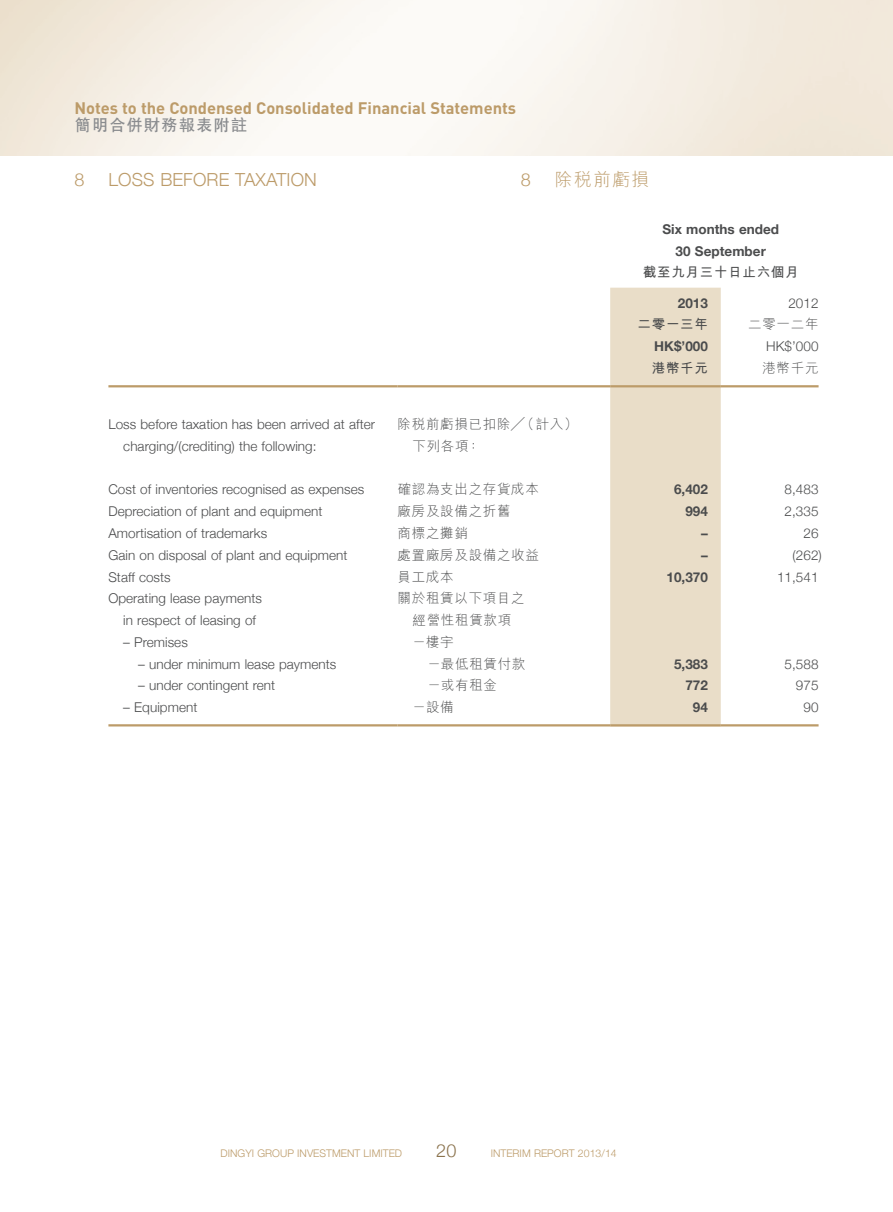
<style>
.page{position:relative;width:893px;height:1212px;background:#fff}
.page>*{position:absolute;margin:0;border:0;box-sizing:border-box;transform-origin:0 0}
.Heading_1{font:300 18px "Helvetica Neue";letter-spacing:.01em;color:#bc9b69}
.C_Heading_1{font:300 18px "M Hei HK";letter-spacing:.06em;color:#bc9b69}
.t1{font:300 18px "Helvetica Neue";color:#8a724c}
.C_Heading_1-2{font:300 18px "Helvetica Neue";color:#bc9b69}
.t2{font:700 16.5px "DIN";color:#bc9b69}
.t3{font:700 16.5px "C Hei 2 HK";letter-spacing:.055em;color:#8a8c8f}
.Body_Text{font:300 13.5px/21.8px "Helvetica Neue";letter-spacing:.005em;color:#4b4c4d}
.C_Body_Text{font:300 13.5px/21.8px "M Hei HK";letter-spacing:.055em;color:#4b4c4d}
.Body_Text-2{font:700 13.5px "Helvetica Neue";letter-spacing:.005em;color:#4b4c4d}
.Body_Text-3{font:700 13.5px "M Hei HK";letter-spacing:.055em;color:#4b4c4d}
.Body_Text-4{font:300 13.5px "M Hei HK";letter-spacing:.055em;color:#4b4c4d}
.t4{font:300 10.5px "Helvetica Neue";letter-spacing:.005em;color:#bc9b69}
</style>
<div class="page">
<div style="left:610px;top:288px;width:111px;height:436px;background:#e9ddc8"></div>
<hr style="left:108px;top:385px;width:290px;height:2px;background:#bc9b69">
<hr style="left:398px;top:385px;width:212px;height:2px;background:#bc9b69">
<hr style="left:610px;top:385px;width:111px;height:2px;background:#bc9b69">
<hr style="left:721px;top:385px;width:98px;height:2px;background:#bc9b69">
<hr style="left:108px;top:724px;width:290px;height:2px;background:#bc9b69">
<hr style="left:398px;top:724px;width:212px;height:2px;background:#bc9b69">
<hr style="left:610px;top:724px;width:111px;height:2px;background:#bc9b69">
<hr style="left:721px;top:724px;width:98px;height:2px;background:#bc9b69">
<p class="t2" style="left:74px;top:97px;width:443px">Notes to the Condensed Consolidated Financial Statements</p>
<p class="t3" style="left:74px;top:116px;width:174px">簡明合併財務報表附註</p>
<p class="Heading_1" style="left:74px;top:169px;width:12px">8</p>
<p class="Heading_1" style="left:108px;top:169px;width:210px">LOSS BEFORE TAXATION</p>
<p class="C_Heading_1-2" style="left:521px;top:169px;width:12px">8</p>
<p class="C_Heading_1" style="left:555px;top:170px;width:96px">除稅前虧損</p>
<p class="Body_Text-2" style="left:662px;top:221px;width:118px">Six months ended</p>
<p class="Body_Text-2" style="left:676px;top:242px;width:92px">30 September</p>
<p class="Body_Text-3" style="left:643px;top:263px;width:157px">截至九月三十日止六個月</p>
<p class="Body_Text-2" style="left:678px;top:294px;width:32px">2013</p>
<p class="Body_Text" style="left:788px;top:292px;width:32px">2012</p>
<p class="Body_Text-3" style="left:638px;top:315px;width:72px">二零一三年</p>
<p class="Body_Text-4" style="left:748px;top:318px;width:72px">二零一二年</p>
<p class="Body_Text-2" style="left:654px;top:338px;width:55px">HK$’000</p>
<p class="Body_Text" style="left:766px;top:335px;width:54px">HK$’000</p>
<p class="Body_Text-3" style="left:652px;top:358px;width:58px">港幣千元</p>
<p class="Body_Text-4" style="left:762px;top:361px;width:58px">港幣千元</p>
<p class="Body_Text" style="left:123px;top:413px;width:253px;text-indent:-15px">Loss before taxation has been arrived at after charging/(crediting) the following:</p>
<p class="C_Body_Text" style="left:412px;top:413px;width:167px;text-indent:-15px">除稅前虧損已扣除╱（計入）下列各項：</p>
<p class="Body_Text" style="left:108px;top:478px;width:257px">Cost of inventories recognised as expenses</p>
<p class="C_Body_Text" style="left:398px;top:478px;width:143px">確認為支出之存貨成本</p>
<p class="Body_Text-2" style="left:674px;top:481px;width:35px">6,402</p>
<p class="Body_Text" style="left:785px;top:478px;width:35px">8,483</p>
<p class="Body_Text" style="left:108px;top:500px;width:215px">Depreciation of plant and equipment</p>
<p class="C_Body_Text" style="left:398px;top:500px;width:115px">廠房及設備之折舊</p>
<p class="Body_Text-2" style="left:685px;top:503px;width:24px">994</p>
<p class="Body_Text" style="left:785px;top:500px;width:35px">2,335</p>
<p class="Body_Text" style="left:108px;top:522px;width:160px">Amortisation of trademarks</p>
<p class="C_Body_Text" style="left:398px;top:522px;width:72px">商標之攤銷</p>
<p class="Body_Text-2" style="left:701px;top:525px;width:8px">–</p>
<p class="Body_Text" style="left:803px;top:522px;width:17px">26</p>
<p class="Body_Text" style="left:108px;top:544px;width:241px">Gain on disposal of plant and equipment</p>
<p class="C_Body_Text" style="left:398px;top:544px;width:143px">處置廠房及設備之收益</p>
<p class="Body_Text-2" style="left:701px;top:547px;width:8px">–</p>
<p class="Body_Text" style="left:793px;top:544px;width:31px">(262)</p>
<p class="Body_Text" style="left:108px;top:565px;width:64px">Staff costs</p>
<p class="C_Body_Text" style="left:398px;top:565px;width:58px">員工成本</p>
<p class="Body_Text-2" style="left:666px;top:568px;width:43px">10,370</p>
<p class="Body_Text" style="left:777px;top:565px;width:43px">11,541</p>
<p class="Body_Text" style="left:123px;top:587px;width:140px;text-indent:-15px">Operating lease payments in respect of leasing of</p>
<p class="Body_Text" style="left:123px;top:631px;width:66px">– Premises</p>
<p class="C_Body_Text" style="left:412px;top:587px;width:114px;text-indent:-15px">關於租賃以下項目之經營性租賃款項－樓宇</p>
<p class="Body_Text" style="left:138px;top:652px;width:200px">– under minimum lease payments</p>
<p class="C_Body_Text" style="left:427px;top:652px;width:100px">－最低租賃付款</p>
<p class="Body_Text-2" style="left:674px;top:655px;width:35px">5,383</p>
<p class="Body_Text" style="left:785px;top:652px;width:35px">5,588</p>
<p class="Body_Text" style="left:138px;top:674px;width:139px">– under contingent rent</p>
<p class="C_Body_Text" style="left:427px;top:674px;width:71px">－或有租金</p>
<p class="Body_Text-2" style="left:685px;top:677px;width:24px">772</p>
<p class="Body_Text" style="left:796px;top:674px;width:24px">975</p>
<p class="Body_Text" style="left:123px;top:696px;width:76px">– Equipment</p>
<p class="C_Body_Text" style="left:412px;top:696px;width:43px">－設備</p>
<p class="Body_Text-2" style="left:693px;top:699px;width:17px">94</p>
<p class="Body_Text" style="left:803px;top:696px;width:17px">90</p>
<p class="t4" style="left:221px;top:1147px;width:183px">DINGYI GROUP INVESTMENT LIMITED</p>
<h1 class="t1" style="left:436px;top:1140px;width:22px">20</h1>
<p class="t4" style="left:491px;top:1147px;width:128px">INTERIM REPORT 2013/14</p>
</div>
